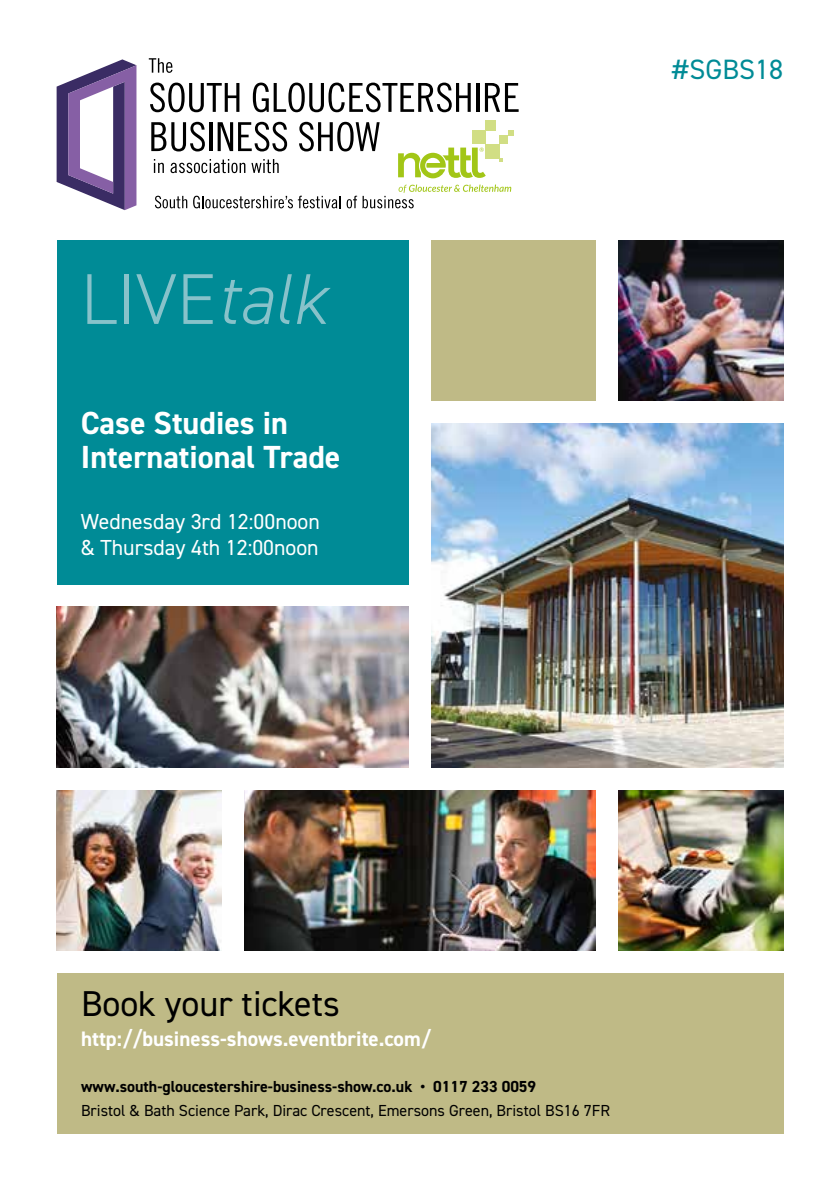
<style>
.page{position:relative;width:840px;height:1191px;background:#fff}
.page>*{position:absolute;margin:0;border:0;box-sizing:border-box;transform-origin:0 0}
.t1{font:300 72px "DIN2014";color:#88c2ca}
.t2{font:36px "DIN2014";color:#000}
.t3{font:700 32px/34px "DIN2014";color:#fff}
.t4{font:28px "DIN2014";color:#008b96}
.t5{font:21.8px/26.2px "DIN2014";color:#fff}
.t6{font:700 21px "DIN2014";color:#fff}
.t7{font:16px "DIN2014";color:#000}
.t8{font:700 16px "DIN2014";color:#000}
.s1{font-style:italic}
</style>
<div class="page">
<div style="left:57px;top:240px;width:351px;height:344px;background:#008b96"></div>
<img style="left:244px;top:790px;width:351px;height:161px">
<img style="left:57px;top:790px;width:164px;height:161px">
<img style="left:618px;top:240px;width:164px;height:161px">
<div style="left:431px;top:240px;width:164px;height:161px;background:#bfba86"></div>
<img style="left:618px;top:790px;width:164px;height:161px">
<img style="left:57px;top:607px;width:351px;height:160px">
<img style="left:431px;top:423px;width:351px;height:344px">
<svg style="left:149px;top:58px;width:23px;height:15px"></svg>
<svg style="left:150px;top:83px;width:89px;height:29px"></svg>
<svg style="left:253px;top:83px;width:217px;height:29px"></svg>
<hr style="left:476px;top:83px;width:3px;height:29px;background:#000">
<svg style="left:484px;top:83px;width:34px;height:29px"></svg>
<svg style="left:151px;top:122px;width:54px;height:29px"></svg>
<hr style="left:209px;top:122px;width:3px;height:29px;background:#000">
<svg style="left:217px;top:122px;width:70px;height:29px"></svg>
<svg style="left:299px;top:122px;width:80px;height:29px"></svg>
<svg style="left:57px;top:59px;width:79px;height:151px"></svg>
<svg style="left:154px;top:159px;width:10px;height:14px"></svg>
<svg style="left:170px;top:159px;width:75px;height:14px"></svg>
<svg style="left:251px;top:159px;width:27px;height:14px"></svg>
<svg style="left:155px;top:196px;width:32px;height:12px"></svg>
<svg style="left:507px;top:130px;width:6px;height:6px"></svg>
<div style="left:485px;top:120px;width:10px;height:11px;background:#d1de84"></div>
<svg style="left:499px;top:158px;width:3px;height:4px"></svg>
<div style="left:485px;top:144px;width:14px;height:14px;background:#d1de84"></div>
<div style="left:499px;top:136px;width:8px;height:8px;background:#d1de84"></div>
<div style="left:471px;top:131px;width:14px;height:13px;background:#d1de84"></div>
<svg style="left:398px;top:148px;width:87px;height:30px"></svg>
<svg style="left:193px;top:185px;width:318px;height:23px"></svg>
<div style="left:57px;top:973px;width:726px;height:161px;background:#bfba86"></div>
<h1 class="t1" style="left:81px;top:255px;width:247px">LIVE<span class="s1">talk</span></h1>
<h3 class="t3" style="left:81px;top:406px;width:261px">Case Studies in<br>International Trade</h3>
<h3 class="t5" style="left:81px;top:507px;width:240px">Wednesday 3rd 12:00noon &amp; Thursday 4th 12:00noon</h3>
<h3 class="t4" style="left:672px;top:51px;width:112px">#SGBS18</h3>
<h2 class="t2" style="left:81px;top:980px;width:260px">Book your tickets</h2>
<h3 class="t6" style="left:81px;top:1024px;width:351px">http://business-shows.eventbrite.com/</h3>
<p class="t8" style="left:81px;top:1076px;width:456px">www.south-gloucestershire-business-show.co.uk • 0117 233 0059</p>
<p class="t7" style="left:81px;top:1100px;width:530px">Bristol &amp; Bath Science Park, Dirac Crescent, Emersons Green, Bristol BS16 7FR</p>
</div>
